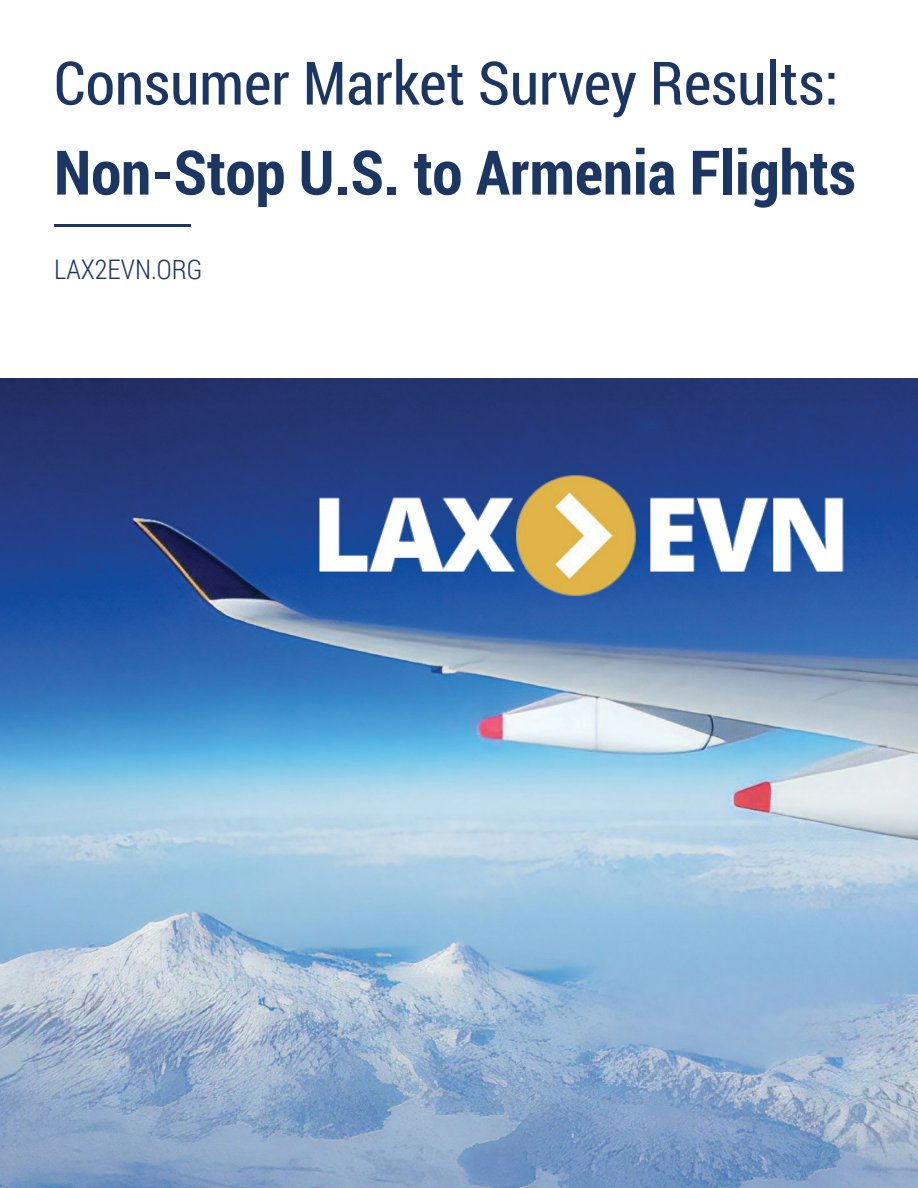
<style>
.page{position:relative;width:918px;height:1188px;background:#fff}
.page>*{position:absolute;margin:0;border:0;box-sizing:border-box;transform-origin:0 0}
.t1{font:700 61.5px "Roboto Condensed";color:#1c3664}
.t2{font:60px "Roboto Condensed";color:#1c3664}
.t3{font:300 27px "Roboto Condensed";color:#1c3664}
</style>
<div class="page">
<img style="left:0;top:378px;width:918px;height:810px">
<hr style="left:54px;top:224px;width:137px;height:3px;background:#1c3664">
<img style="left:302px;top:458px;width:560px;height:156px">
<p class="t2" style="left:54px;top:42px;width:786px">Consumer Market Survey Results:</p>
<p class="t1" style="left:54px;top:129px;width:803px">Non-Stop U.S. to Armenia Flights</p>
<p class="t3" style="left:54px;top:250px;width:150px">LAX2EVN.ORG</p>
</div>
